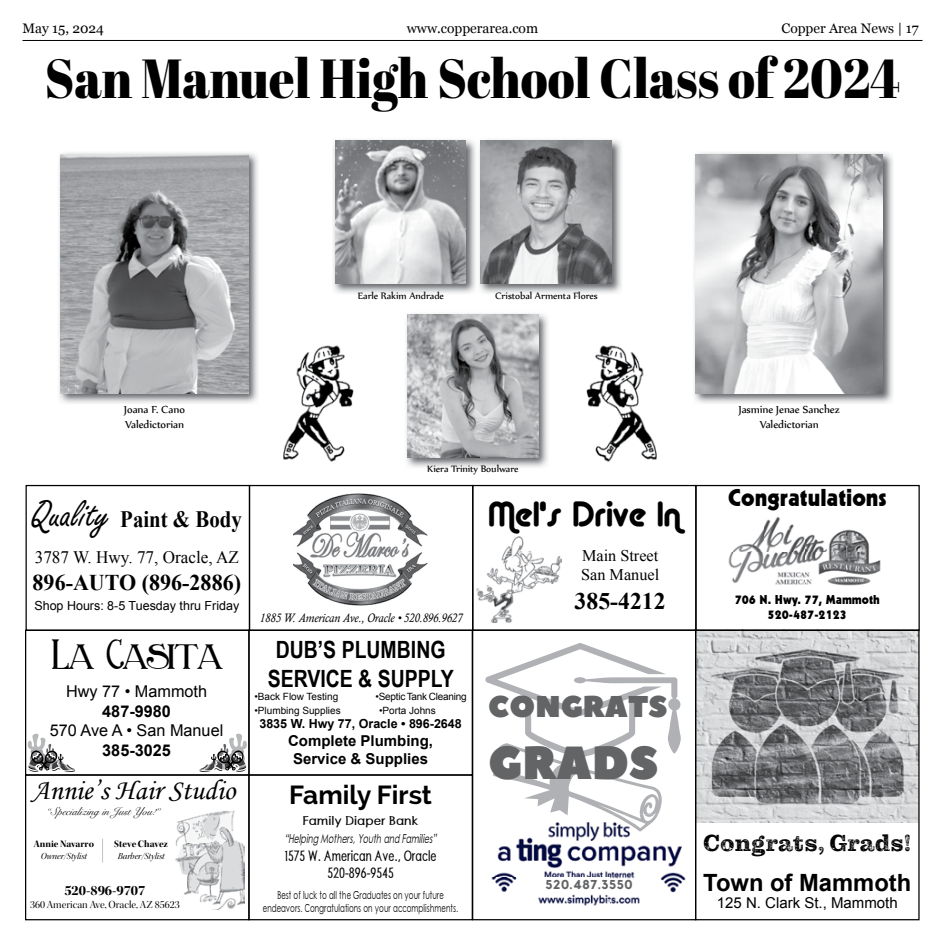
<style>
.page{position:relative;width:945px;height:945px;background:#fff}
.page>*{position:absolute;margin:0;border:0;box-sizing:border-box;transform-origin:0 0}
.t1{font:55px "Abril Fatface";color:#000;scale:.9 1}
.t2{font:46.38px "Peace Sans";color:#636466}
.t3{font:35.62px "Birmingham";color:#000}
.t4{font:35px "Alba";color:#000}
.t5{font:30px "Peace Sans";color:#636466}
.t6{font:28.75px "Monotype Corsiva";color:#000}
.t7{font:700 26.25px "Raleway";color:#000}
.t8{font:700 23.75px/28.5px "Arial Narrow";color:#000;text-align:center}
.t9{font:23.75px "Pulpo Rust 75";color:#000}
.t10{font:23.75px "Geometric 231 BT Heavy C";color:#000}
.t11{font:700 23.75px "Arial";color:#000}
.t12{font:700 23.75px "Times New Roman";color:#000}
.t13{font:700 23.5px "Times New Roman";color:#000;scale:.89 1}
.t14{font:700 22.5px "Times New Roman";color:#000}
.t15{font:17.5px "Times New Roman";color:#000}
.t16{font:16.25px "Arial";color:#000}
.t17{font:16.25px/19.5px "Times New Roman";color:#000}
.t18{font:700 16.25px "Arial";color:#000}
.t19{font:700 15px/18px "Arial";color:#000;text-align:center}
.t20{font:15px "Arial";color:#000}
.t21{font:700 condensed 14.88px/17.8px "Voltagio";color:#000;text-align:center}
.t22{font:14.5px "Kepler Std Bold Disp";color:#000}
.t23{font:13.75px "Georgia";color:#000}
.t24{font:700 12.88px "Kollektif";letter-spacing:.04em;color:#636466}
.t25{font:12.5px/15px "Nyala";color:#000}
.t26{font:italic 12.5px "Calisto";color:#000;scale:.9 1}
.t27{font:italic condensed 12.5px "Voltagio";color:#000}
.t28{font:12.5px/15px "Geometric 231 BT Heavy C";color:#000;text-align:center}
.t29{font:12.5px "Arial";color:#000}
.t30{font:700 12.5px "Arial";color:#000}
.t31{font:700 12.5px "Voltagio";color:#000}
.t32{font:condensed 11.25px/13.5px "Voltagio";color:#000;text-align:center}
.t33{font:11.25px "Nyala";color:#000}
.t34{font:11.25px "Snell Roundhand";color:#000}
.t35{font:11px "Kepler Std Disp";color:#000}
.t36{font:10.12px "Kepler Std Bold Disp";color:#000}
.t37{font:10px "Arial";color:#000}
.t38{font:10px "Arial";letter-spacing:-.02em;color:#000}
.t39{font:9.38px "Kepler Std It Disp";letter-spacing:-.005em;color:#000}
.s1{font-family:"Freestyle Script";font-weight:400;font-size:41.25px}
</style>
<div class="page">
<hr style="left:22px;top:40px;width:900px;height:1px;background:#000">
<img style="left:697px;top:632px;width:221px;height:191px">
<div style="left:25px;top:774px;width:225px;height:146px;border:1px solid #000"></div>
<div style="left:695px;top:630px;width:225px;height:290px;border:1px solid #000"></div>
<div style="left:25px;top:630px;width:225px;height:146px;border:1px solid #000"></div>
<img style="left:283px;top:345px;width:71px;height:117px">
<img style="left:586px;top:345px;width:71px;height:117px">
<img style="left:176px;top:811px;width:69px;height:98px">
<svg style="left:102px;top:839px;width:1px;height:24px"></svg>
<svg style="left:473px;top:631px;width:223px;height:289px"></svg>
<div style="left:248px;top:774px;width:225px;height:146px;border:1px solid #000"></div>
<div style="left:248px;top:630px;width:225px;height:146px;border:1px solid #000"></div>
<svg style="left:28px;top:734px;width:47px;height:38px"></svg>
<svg style="left:199px;top:734px;width:48px;height:38px"></svg>
<svg style="left:475px;top:641px;width:219px;height:268px"></svg>
<img style="left:488px;top:814px;width:203px;height:95px">
<svg style="left:485px;top:643px;width:196px;height:171px"></svg>
<img style="left:566px;top:814px;width:92px;height:17px">
<div style="left:249px;top:485px;width:224px;height:146px;border:1px solid #000"></div>
<div style="left:26px;top:485px;width:224px;height:146px;border:1px solid #000"></div>
<img style="left:294px;top:493px;width:134px;height:113px">
<div style="left:472px;top:485px;width:225px;height:146px;border:1px solid #000"></div>
<div style="left:695px;top:485px;width:225px;height:146px;border:1px solid #000"></div>
<img style="left:728px;top:516px;width:153px;height:70px">
<img style="left:476px;top:536px;width:85px;height:86px">
<img style="left:59px;top:153px;width:199px;height:250px">
<img style="left:61px;top:154px;width:187px;height:239px">
<img style="left:694px;top:153px;width:199px;height:250px">
<img style="left:696px;top:154px;width:187px;height:239px">
<img style="left:406px;top:314px;width:142px;height:153px">
<img style="left:408px;top:315px;width:130px;height:142px">
<img style="left:333px;top:140px;width:289px;height:153px">
<img style="left:481px;top:141px;width:131px;height:143px">
<img style="left:335px;top:141px;width:131px;height:143px">
<p class="t23" style="left:22px;top:18px;width:83px">May 15, 2024</p>
<p class="t23" style="left:407px;top:18px;width:133px">www.copperarea.com</p>
<p class="t23" style="left:782px;top:18px;width:139px">Copper Area News | 17</p>
<h1 class="t1" style="left:45px;top:39px;width:952px">San Manuel High School Class of 2024</h1>
<p class="t33" style="left:358px;top:289px;width:88px">Earle Rakim Andrade</p>
<p class="t33" style="left:495px;top:289px;width:104px">Cristobal Armenta Flores</p>
<p class="t25" style="left:124px;top:401px;width:62px">Joana F. Cano<br>Valedictorian</p>
<p class="t25" style="left:739px;top:401px;width:102px;text-align:center">Jasmine Jenae Sanchez<br>Valedictorian</p>
<h3 class="t13" style="left:32px;top:503px;width:237px"><span class="s1">Quality</span> Paint &amp; Body</h3>
<h3 class="t15" style="left:35px;top:545px;width:206px">3787 W. Hwy. 77, Oracle, AZ</h3>
<h3 class="t14" style="left:33px;top:567px;width:210px">896-AUTO (896-2886)</h3>
<p class="t29" style="left:34px;top:598px;width:206px">Shop Hours: 8-5 Tuesday thru Friday</p>
<h3 class="t3" style="left:52px;top:636px;width:171px">La Casita</h3>
<h3 class="t16" style="left:66px;top:681px;width:143px">Hwy 77 • Mammoth</h3>
<h3 class="t18" style="left:102px;top:700px;width:70px">487-9980</h3>
<h3 class="t16" style="left:50px;top:720px;width:175px">570 Ave A • San Manuel</h3>
<h3 class="t18" style="left:102px;top:739px;width:70px">385-3025</h3>
<h3 class="t6" style="left:32px;top:773px;width:205px">Annie’s Hair Studio</h3>
<p class="t34" style="left:47px;top:803px;width:116px">“Specializing in Just You!”</p>
<p class="t36" style="left:34px;top:838px;width:62px">Annie Navarro</p>
<p class="t39" style="left:41px;top:850px;width:48px">Owner/Stylist</p>
<p class="t36" style="left:114px;top:838px;width:55px">Steve Chavez</p>
<p class="t39" style="left:118px;top:850px;width:49px">Barber/Stylist</p>
<p class="t22" style="left:64px;top:882px;width:82px">520-896-9707</p>
<p class="t35" style="left:30px;top:899px;width:151px">360 American Ave, Oracle, AZ 85623</p>
<p class="t33" style="left:427px;top:462px;width:93px">Kiera Trinity Boulware</p>
<p class="t26" style="left:260px;top:611px;width:227px">1885 W. American Ave., Oracle • 520.896.9627</p>
<h3 class="t8" style="left:268px;top:634px;width:188px">DUB’S PLUMBING<br>SERVICE &amp; SUPPLY</h3>
<p class="t37" style="left:254px;top:690px;width:85px">•Back Flow Testing</p>
<p class="t38" style="left:375px;top:690px;width:93px">•Septic Tank Cleaning</p>
<p class="t37" style="left:254px;top:704px;width:88px">•Plumbing Supplies</p>
<p class="t37" style="left:379px;top:704px;width:58px">•Porta Johns</p>
<p class="t30" style="left:259px;top:715px;width:204px">3835 W. Hwy 77, Oracle • 896-2648</p>
<h3 class="t19" style="left:288px;top:732px;width:147px">Complete Plumbing,<br>Service &amp; Supplies</h3>
<h3 class="t7" style="left:289px;top:780px;width:144px">Family First</h3>
<p class="t31" style="left:303px;top:813px;width:117px">Family Diaper Bank</p>
<p class="t27" style="left:285px;top:831px;width:153px">“Helping Mothers, Youth and Families”</p>
<h3 class="t21" style="left:285px;top:846px;width:154px">1575 W. American Ave., Oracle<br>520-896-9545</h3>
<p class="t32" style="left:263px;top:888px;width:197px">Best of luck to all the Graduates on your future endeavors. Congratulations on your accomplishments.</p>
<h3 class="t4" style="left:487px;top:493px;width:194px">Mel’s Drive In</h3>
<h3 class="t17" style="left:581px;top:545px;width:80px">Main Street<br>San Manuel</h3>
<h3 class="t12" style="left:575px;top:585px;width:93px">385-4212</h3>
<h3 class="t5" style="left:488px;top:686px;width:180px">CONGRATS</h3>
<h2 class="t2" style="left:488px;top:732px;width:171px">GRADS</h2>
<p class="t24" style="left:546px;top:877px;width:88px">520.487.3550</p>
<h3 class="t10" style="left:728px;top:483px;width:160px">Congratulations</h3>
<p class="t28" style="left:735px;top:592px;width:147px">706 N. Hwy. 77, Mammoth<br>520-487-2123</p>
<h3 class="t9" style="left:703px;top:828px;width:210px">Congrats, Grads!</h3>
<h3 class="t11" style="left:703px;top:867px;width:210px">Town of Mammoth</h3>
<h3 class="t20" style="left:717px;top:893px;width:182px">125 N. Clark St., Mammoth</h3>
</div>
